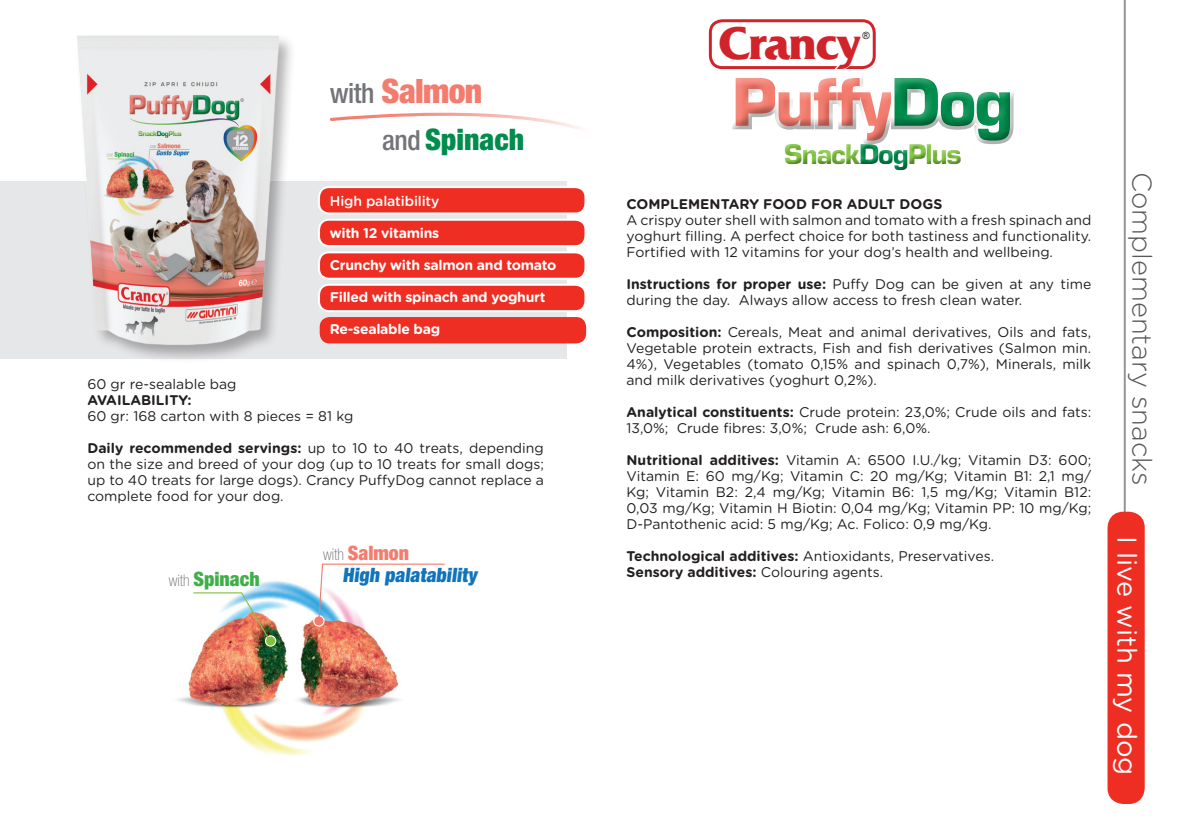
<style>
.page{position:relative;width:1191px;height:834px;background:#fff}
.page>*{position:absolute;margin:0;border:0;box-sizing:border-box;transform-origin:0 0}
.t1{font:700 63.6px "Eurostile LT Std";letter-spacing:-.03em;color:#f37c6e}
.t2{font:700 45.8px "Friz Qua";letter-spacing:-.04em;color:#d1232a}
.t3{font:900 condensed 33.6px "Helvetica Neue LT Std";letter-spacing:-.02em;color:#f37c6e}
.t4{font:900 condensed 29.8px "Helvetica Neue LT Std";color:#008c4c}
.t5{font:300 27.2px "Gotham Rounded";color:#57585a}
.t6{font:27.2px "Gotham Rounded";color:#fff}
.t7{font:700 26.4px "Eurostile LT Std";letter-spacing:-.05em;color:#81c340}
.t8{font:900 condensed 19.8px "Helvetica Neue LT Std";color:#1074bc}
.t9{font:900 condensed 19.8px "Helvetica Neue LT Std";color:#40ae49}
.t10{font:900 condensed 19.8px "Helvetica Neue LT Std";color:#f37c6e}
.BOX_testo{font:14px/16px "Gotham Rounded";color:#231f20}
.t11{font:700 14px "Gotham Rounded";letter-spacing:-.02em;color:#fff}
.BOX_testo-2{font:700 14px "Gotham Rounded";color:#231f20}
.t12{font:500 14px "Gotham Rounded";letter-spacing:-.01em;color:#fff}
.t13{font:10px "Arial";color:#231f20}
.s1{font-weight:500;font-size:27.8px;color:#727477}
.s2{font-weight:700}
.s3{font-weight:100;font-size:16.2px;color:#727477}
.s4{color:#008c4c}
.s5{font-weight:400}
</style>
<div class="page">
<div style="left:0;top:181px;width:566px;height:178px;background:#e6e7e9"></div>
<div style="left:319px;top:187px;width:266px;height:26px;background:#ee2e22;border-radius:10px"></div>
<div style="left:318px;top:186px;width:268px;height:28px;border:2px solid #fff;border-radius:10px"></div>
<div style="left:319px;top:285px;width:266px;height:26px;background:#ee2e22;border-radius:10px"></div>
<div style="left:318px;top:284px;width:268px;height:28px;border:2px solid #fff;border-radius:10px"></div>
<div style="left:319px;top:252px;width:266px;height:27px;background:#ee2e22;border-radius:10px"></div>
<div style="left:318px;top:251px;width:268px;height:29px;border:2px solid #fff;border-radius:10px"></div>
<div style="left:319px;top:220px;width:266px;height:26px;background:#ee2e22;border-radius:10px"></div>
<div style="left:318px;top:219px;width:268px;height:28px;border:2px solid #fff;border-radius:10px"></div>
<hr style="left:1123px;top:0;width:2px;height:646px;background:#939598">
<div style="left:1107px;top:511px;width:37px;height:292px;background:#ee2e22;border-radius:16px"></div>
<div style="left:709px;top:19px;width:166px;height:50px;border:3px solid #d1232a;border-radius:12px"></div>
<svg style="left:717px;top:24px;width:159px;height:45px"></svg>
<div style="left:720px;top:63px;width:303px;height:87px;background:#fff;opacity:.35"></div>
<div style="left:722px;top:67px;width:303px;height:89px;background:#231f20;opacity:.35"></div>
<div style="left:778px;top:138px;width:186px;height:33px;background:#fff"></div>
<div style="left:780px;top:140px;width:187px;height:32px;background:#231f20;opacity:.35"></div>
<img style="left:77px;top:35px;width:214px;height:324px">
<div style="left:320px;top:317px;width:266px;height:26px;background:#ee2e22;border-radius:10px"></div>
<svg style="left:330px;top:112px;width:251px;height:18px"></svg>
<img style="left:177px;top:581px;width:223px;height:175px">
<div style="left:265px;top:635px;width:11px;height:11px;background:#81c340;border-radius:50%"></div>
<div style="left:265px;top:635px;width:11px;height:11px;border:1px solid #fff;border-radius:50%"></div>
<svg style="left:192px;top:591px;width:79px;height:50px"></svg>
<div style="left:314px;top:615px;width:10px;height:11px;background:#f37c6e;border-radius:50%"></div>
<div style="left:313px;top:615px;width:11px;height:11px;border:1px solid #fff;border-radius:50%"></div>
<svg style="left:318px;top:563px;width:127px;height:56px"></svg>
<p class="t3" style="left:330px;top:71px;width:154px"><span class="s1">with</span> Salmon</p>
<p class="t4" style="left:382px;top:120px;width:143px"><span class="s1">and</span> Spinach</p>
<p class="t12" style="left:330px;top:191px;width:111px">High palatibility</p>
<p class="t11" style="left:330px;top:222px;width:111px">with 12 vitamins</p>
<p class="t11" style="left:330px;top:254px;width:228px">Crunchy with salmon and tomato</p>
<p class="t11" style="left:330px;top:286px;width:217px">Filled with spinach and yoghurt</p>
<p class="t11" style="left:330px;top:318px;width:112px">Re-sealable bag</p>
<p class="BOX_testo" style="left:87px;top:375px;width:151px">60 gr re-sealable bag</p>
<p class="BOX_testo-2" style="left:87px;top:389px;width:106px">AVAILABILITY:</p>
<p class="BOX_testo" style="left:87px;top:407px;width:267px">60 gr: 168 carton with 8 pieces = 81 kg</p>
<p class="BOX_testo" style="left:87px;top:439px;width:458px;text-align:justify"><span class="s2">Daily recommended servings:</span> up to 10 to 40 treats, depending on the size and breed of your dog (up to 10 treats for small dogs; up to 40 treats for large dogs). Crancy PuffyDog cannot replace a complete food for your dog.</p>
<p class="t10" style="left:323px;top:541px;width:88px"><span class="s3">with</span> Salmon</p>
<p class="t9" style="left:169px;top:566px;width:92px"><span class="s3">with</span> Spinach</p>
<p class="t8" style="left:342px;top:562px;width:136px">High palatability</p>
<p class="t2" style="left:718px;top:15px;width:144px">Crancy</p>
<p class="t13" style="left:862px;top:29px;width:9px">®</p>
<h1 class="t1" style="left:732px;top:63px;width:283px">Puffy<span class="s4">Dog</span></h1>
<h3 class="t7" style="left:783px;top:138px;width:179px">Snack<span class="s4">Dog</span>Plus</h3>
<p class="BOX_testo-2" style="left:626px;top:193px;width:317px">COMPLEMENTARY FOOD FOR ADULT DOGS</p>
<p class="BOX_testo" style="left:626px;top:211px;width:466px">A crispy outer shell with salmon and tomato with a fresh spinach and yoghurt filling. A perfect choice for both tastiness and functionality.</p>
<p class="BOX_testo" style="left:626px;top:243px;width:428px">Fortified with 12 vitamins for your dog’s health and wellbeing.</p>
<p class="BOX_testo" style="left:626px;top:275px;width:466px"><span class="s2">Instructions for proper use:</span> Puffy Dog can be given at any time during the day. Always allow access to fresh clean water.</p>
<p class="BOX_testo" style="left:626px;top:323px;width:466px;text-align:justify"><span class="s2">Composition:</span> Cereals, Meat and animal derivatives, Oils and fats, Vegetable protein extracts, Fish and fish derivatives (Salmon min.<br>4%), Vegetables (tomato 0,15% and spinach 0,7%), Minerals, milk and milk derivatives (yoghurt 0,2%).</p>
<p class="BOX_testo" style="left:626px;top:403px;width:466px"><span class="s2">Analytical constituents:</span> Crude protein: 23,0%; Crude oils and fats:<br>13,0%; Crude fibres: 3,0%; Crude ash: 6,0%.</p>
<p class="BOX_testo" style="left:626px;top:451px;width:466px;text-align:justify"><span class="s2">Nutritional additives:</span> Vitamin A: 6500 I.U./kg; Vitamin D3: 600; Vitamin E: 60 mg/Kg; Vitamin C: 20 mg/Kg; Vitamin B1: 2,1 mg/ Kg; Vitamin B2: 2,4 mg/Kg; Vitamin B6: 1,5 mg/Kg; Vitamin B12:<br>0,03 mg/Kg; Vitamin H Biotin: 0,04 mg/Kg; Vitamin PP: 10 mg/Kg; D-Pantothenic acid: 5 mg/Kg; Ac. Folico: 0,9 mg/Kg.</p>
<p class="BOX_testo" style="left:626px;top:547px;width:369px"><span class="s2">Technological additives:</span> Antioxidants, Preservatives.</p>
<p class="BOX_testo-2" style="left:626px;top:561px;width:258px">Sensory additives: <span class="s5">Colouring agents.</span></p>
<h3 class="t5" style="left:1160px;top:172px;width:315px;rotate:90deg">Complementary snacks</h3>
<p class="t6" style="left:1145px;top:535px;width:241px;rotate:90deg">I live with my dog</p>
</div>
